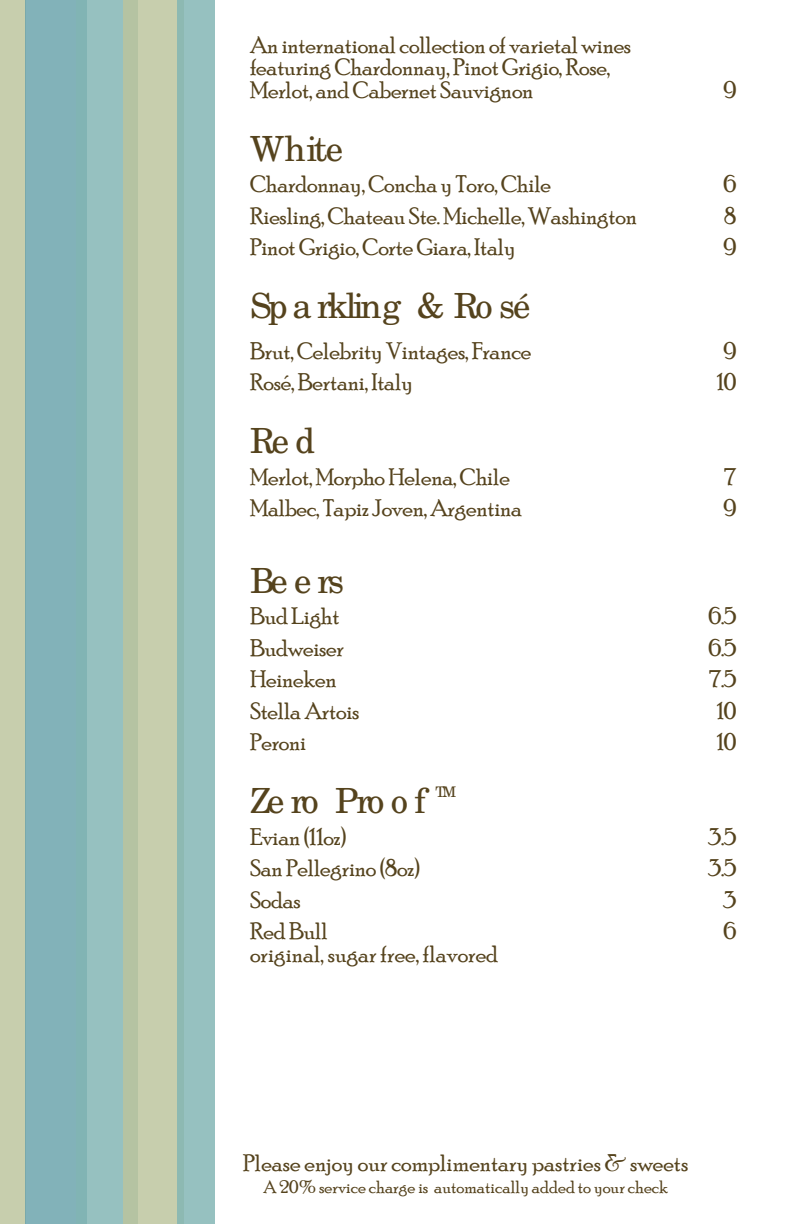
<style>
.page{position:relative;width:792px;height:1224px;background:#fff}
.page>*{position:absolute;margin:0;border:0;box-sizing:border-box;transform-origin:0 0}
.t1{font:34.6px "New Century Schlbk";letter-spacing:-.105em;color:#55431d}
.t2{font:24px/22.4px "Poor Richard";letter-spacing:-.01em;color:#55431d}
.t3{font:18px "Poor Richard";color:#55431d}
.t4{font:14.6px "New Century Schlbk";color:#55431d}
</style>
<div class="page">
<div style="left:0;top:0;width:26px;height:1224px;background:#c7cead"></div>
<div style="left:26px;top:0;width:61px;height:1224px;background:#82b2b9"></div>
<div style="left:87px;top:0;width:36px;height:1224px;background:#96c1c0"></div>
<div style="left:123px;top:0;width:61px;height:1224px;background:linear-gradient(to bottom,#c2cbaa,#c2cbaa)"></div>
<div style="left:177px;top:0;width:38px;height:1224px;background:linear-gradient(to right,#91bcb7,#98c3c3)"></div>
<p class="t2" style="left:250px;top:34px;width:383px">An international collection of varietal wines featuring Chardonnay, Pinot Grigio, Rose,<br>Merlot, and Cabernet Sauvignon</p>
<p class="t2" style="left:723px;top:79px;width:14px">9</p>
<h1 class="t1" style="left:250px;top:135px;width:95px">White</h1>
<p class="t2" style="left:250px;top:174px;width:303px">Chardonnay, Concha y Toro, Chile</p>
<p class="t2" style="left:723px;top:174px;width:14px">6</p>
<p class="t2" style="left:250px;top:205px;width:388px">Riesling, Chateau Ste. Michelle, Washington</p>
<p class="t2" style="left:724px;top:205px;width:14px">8</p>
<p class="t2" style="left:250px;top:237px;width:267px">Pinot Grigio, Corte Giara, Italy</p>
<p class="t2" style="left:723px;top:237px;width:14px">9</p>
<h1 class="t1" style="left:250px;top:293px;width:282px">Sp a rkling &amp; Ro sé</h1>
<p class="t2" style="left:250px;top:340px;width:283px">Brut, Celebrity Vintages, France</p>
<p class="t2" style="left:723px;top:340px;width:14px">9</p>
<p class="t2" style="left:250px;top:372px;width:164px">Rosé, Bertani, Italy</p>
<p class="t2" style="left:717px;top:372px;width:21px">10</p>
<h1 class="t1" style="left:250px;top:428px;width:67px">Re d</h1>
<p class="t2" style="left:250px;top:466px;width:261px">Merlot, Morpho Helena, Chile</p>
<p class="t2" style="left:725px;top:466px;width:13px">7</p>
<p class="t2" style="left:250px;top:498px;width:274px">Malbec, Tapiz Joven, Argentina</p>
<p class="t2" style="left:723px;top:498px;width:14px">9</p>
<h1 class="t1" style="left:250px;top:567px;width:96px">Be e rs</h1>
<p class="t2" style="left:250px;top:606px;width:91px">Bud Light</p>
<p class="t2" style="left:708px;top:606px;width:30px">6.5</p>
<p class="t2" style="left:250px;top:637px;width:96px">Budweiser</p>
<p class="t2" style="left:708px;top:637px;width:30px">6.5</p>
<p class="t2" style="left:250px;top:669px;width:88px">Heineken</p>
<p class="t2" style="left:710px;top:669px;width:28px">7.5</p>
<p class="t2" style="left:250px;top:700px;width:111px">Stella Artois</p>
<p class="t2" style="left:717px;top:700px;width:21px">10</p>
<p class="t2" style="left:250px;top:732px;width:58px">Peroni</p>
<p class="t2" style="left:717px;top:732px;width:21px">10</p>
<h1 class="t1" style="left:250px;top:788px;width:177px">Ze ro Pro o f</h1>
<p class="t4" style="left:436px;top:786px;width:22px">TM</p>
<p class="t2" style="left:250px;top:826px;width:98px">Evian (11oz)</p>
<p class="t2" style="left:708px;top:826px;width:30px">3.5</p>
<p class="t2" style="left:250px;top:858px;width:171px">San Pellegrino (8oz)</p>
<p class="t2" style="left:708px;top:858px;width:30px">3.5</p>
<p class="t2" style="left:250px;top:889px;width:52px">Sodas</p>
<p class="t2" style="left:723px;top:889px;width:15px">3</p>
<p class="t2" style="left:250px;top:921px;width:79px">Red Bull</p>
<p class="t2" style="left:723px;top:921px;width:14px">6</p>
<p class="t2" style="left:250px;top:943px;width:250px">original, sugar free, flavored</p>
<p class="t2" style="left:243px;top:1152px;width:447px">Please enjoy our complimentary pastries &amp; sweets</p>
<p class="t3" style="left:264px;top:1179px;width:406px">A 20% service charge is automatically added to your check</p>
</div>
